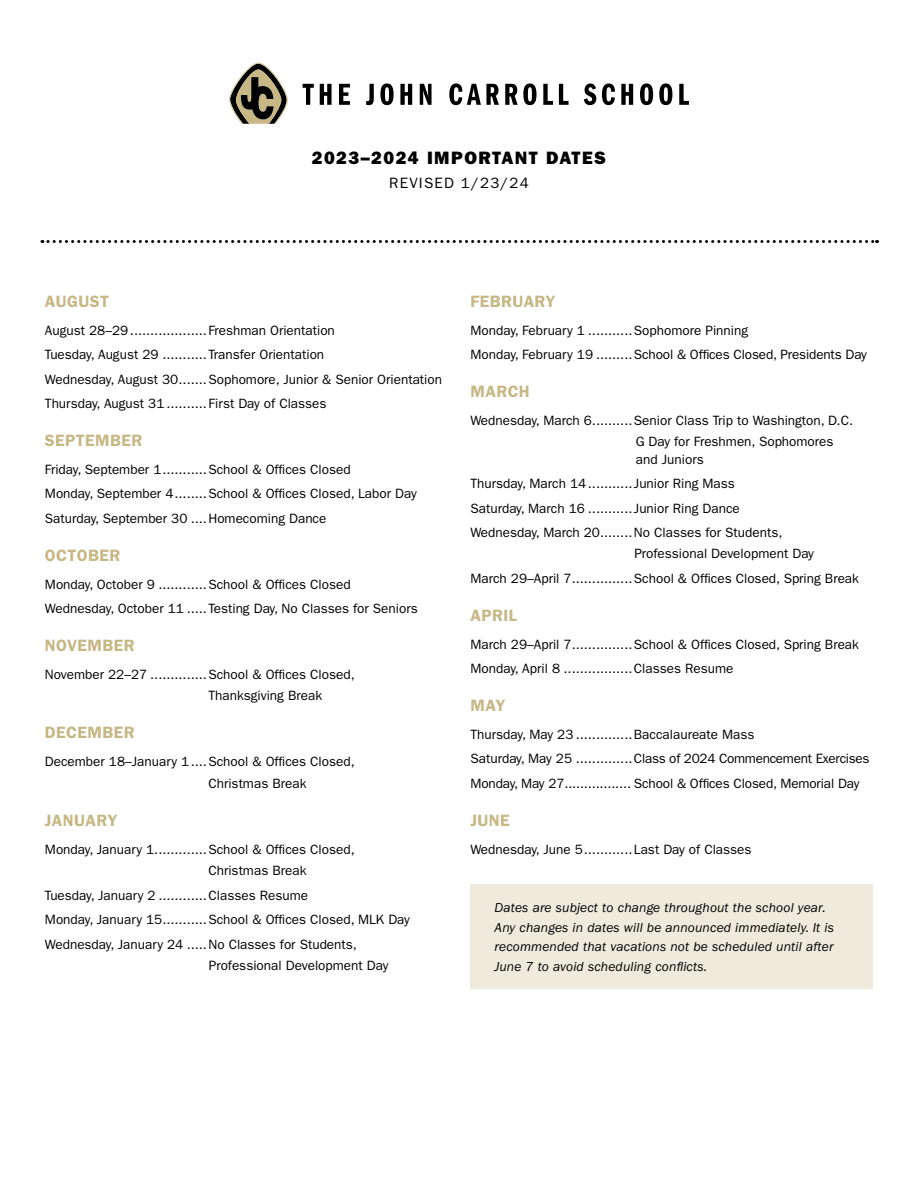
<style>
.page{position:relative;width:918px;height:1188px;background:#fff}
.page>*{position:absolute;margin:0;border:0;box-sizing:border-box;transform-origin:0 0}
.t1{font:18px "ITC Franklin Gothic Std Hvy";letter-spacing:.08em;color:#000}
.t2{font:600 16.5px "ITC Franklin Gothic Std";letter-spacing:.025em;color:#c6b784}
.t3{font:15px "ITC Franklin Gothic Std";letter-spacing:.08em;color:#000}
.t4{font:13.5px/24.5px "ITC Franklin Gothic Std";color:#000}
.t5{font:italic 13.5px/19.5px "ITC Franklin Gothic Std";letter-spacing:.01em;color:#000}
</style>
<div class="page">
<div style="left:470px;top:884px;width:403px;height:105px;background:#efebdc"></div>
<svg style="left:303px;top:84px;width:11px;height:21px"></svg>
<svg style="left:320px;top:84px;width:12px;height:21px"></svg>
<svg style="left:339px;top:84px;width:11px;height:21px"></svg>
<svg style="left:366px;top:84px;width:8px;height:21px"></svg>
<svg style="left:380px;top:83px;width:14px;height:22px"></svg>
<svg style="left:400px;top:84px;width:12px;height:21px"></svg>
<svg style="left:420px;top:84px;width:12px;height:21px"></svg>
<svg style="left:449px;top:83px;width:50px;height:22px"></svg>
<svg style="left:505px;top:83px;width:31px;height:22px"></svg>
<svg style="left:543px;top:84px;width:10px;height:21px"></svg>
<svg style="left:559px;top:84px;width:10px;height:21px"></svg>
<svg style="left:584px;top:83px;width:12px;height:22px"></svg>
<svg style="left:602px;top:83px;width:13px;height:22px"></svg>
<svg style="left:621px;top:84px;width:12px;height:21px"></svg>
<svg style="left:640px;top:83px;width:13px;height:22px"></svg>
<svg style="left:659px;top:83px;width:13px;height:22px"></svg>
<svg style="left:679px;top:84px;width:10px;height:21px"></svg>
<svg style="left:229px;top:63px;width:59px;height:61px"></svg>
<svg style="left:42px;top:240px;width:836px;height:3px"></svg>
<h1 class="t1" style="left:312px;top:147px;width:296px">2023–2024 IMPORTANT DATES</h1>
<p class="t3" style="left:389px;top:174px;width:141px">REVISED 1/23/24</p>
<p class="t2" style="left:45px;top:291px;width:66px">AUGUST</p>
<p class="t4" style="left:45px;top:318px;width:399px">August 28–29...................Freshman Orientation<br>Tuesday, August 29 ...........Transfer Orientation<br>Wednesday, August 30.......Sophomore, Junior &amp; Senior Orientation Thursday, August 31..........First Day of Classes</p>
<p class="t2" style="left:45px;top:431px;width:99px">SEPTEMBER</p>
<p class="t4" style="left:45px;top:457px;width:373px">Friday, September 1...........School &amp; Offices Closed<br>Monday, September 4........School &amp; Offices Closed, Labor Day<br>Saturday, September 30 ....Homecoming Dance</p>
<p class="t2" style="left:45px;top:546px;width:77px">OCTOBER</p>
<p class="t4" style="left:45px;top:572px;width:374px">Monday, October 9 ............School &amp; Offices Closed<br>Wednesday, October 11 .....Testing Day, No Classes for Seniors</p>
<p class="t2" style="left:45px;top:636px;width:91px">NOVEMBER</p>
<p class="t4" style="left:208px;top:664px;width:148px;line-height:21.5px;text-indent:-163px">November 22–27 ..............School &amp; Offices Closed,<br>Thanksgiving Break</p>
<p class="t2" style="left:45px;top:723px;width:91px">DECEMBER</p>
<p class="t4" style="left:208px;top:751px;width:148px;line-height:21.5px;text-indent:-163px">December 18–January 1....School &amp; Offices Closed,<br>Christmas Break</p>
<p class="t2" style="left:45px;top:810px;width:74px">JANUARY</p>
<p class="t4" style="left:208px;top:838px;width:148px;line-height:21.5px;text-indent:-163px">Monday, January 1.............School &amp; Offices Closed,<br>Christmas Break</p>
<p class="t4" style="left:45px;top:883px;width:366px">Tuesday, January 2 ............Classes Resume<br>Monday, January 15...........School &amp; Offices Closed, MLK Day<br>Wednesday, January 24 .....No Classes for Students,</p>
<p class="t4" style="left:209px;top:953px;width:181px">Professional Development Day</p>
<p class="t2" style="left:470px;top:291px;width:87px">FEBRUARY</p>
<p class="t4" style="left:470px;top:318px;width:398px">Monday, February 1 ...........Sophomore Pinning<br>Monday, February 19 .........School &amp; Offices Closed, Presidents Day</p>
<p class="t2" style="left:470px;top:382px;width:61px">MARCH</p>
<p class="t4" style="left:636px;top:410px;width:219px;line-height:21px;text-indent:-165px">Wednesday, March 6..........Senior Class Trip to Washington, D.C.<br>G Day for Freshmen, Sophomores</p>
<p class="t4" style="left:470px;top:447px;width:313px;text-indent:166px">and Juniors<br>Thursday, March 14........... Junior Ring Mass Saturday, March 16 ........... Junior Ring Dance Wednesday, March 20........No Classes for Students,</p>
<p class="t4" style="left:470px;top:542px;width:390px;text-indent:164px">Professional Development Day<br>March 29–April 7...............School &amp; Offices Closed, Spring Break</p>
<p class="t2" style="left:470px;top:606px;width:48px">APRIL</p>
<p class="t4" style="left:470px;top:632px;width:390px">March 29–April 7...............School &amp; Offices Closed, Spring Break<br>Monday, April 8 .................Classes Resume</p>
<p class="t2" style="left:470px;top:696px;width:36px">MAY</p>
<p class="t4" style="left:470px;top:722px;width:401px">Thursday, May 23 ..............Baccalaureate Mass<br>Saturday, May 25 ..............Class of 2024 Commencement Exercises<br>Monday, May 27................. School &amp; Offices Closed, Memorial Day</p>
<p class="t2" style="left:470px;top:811px;width:41px">JUNE</p>
<p class="t4" style="left:470px;top:837px;width:283px">Wednesday, June 5............Last Day of Classes</p>
<p class="t5" style="left:495px;top:898px;width:341px">Dates are subject to change throughout the school year.<br>Any changes in dates will be announced immediately. It is recommended that vacations not be scheduled until after June 7 to avoid scheduling conflicts.</p>
</div>
